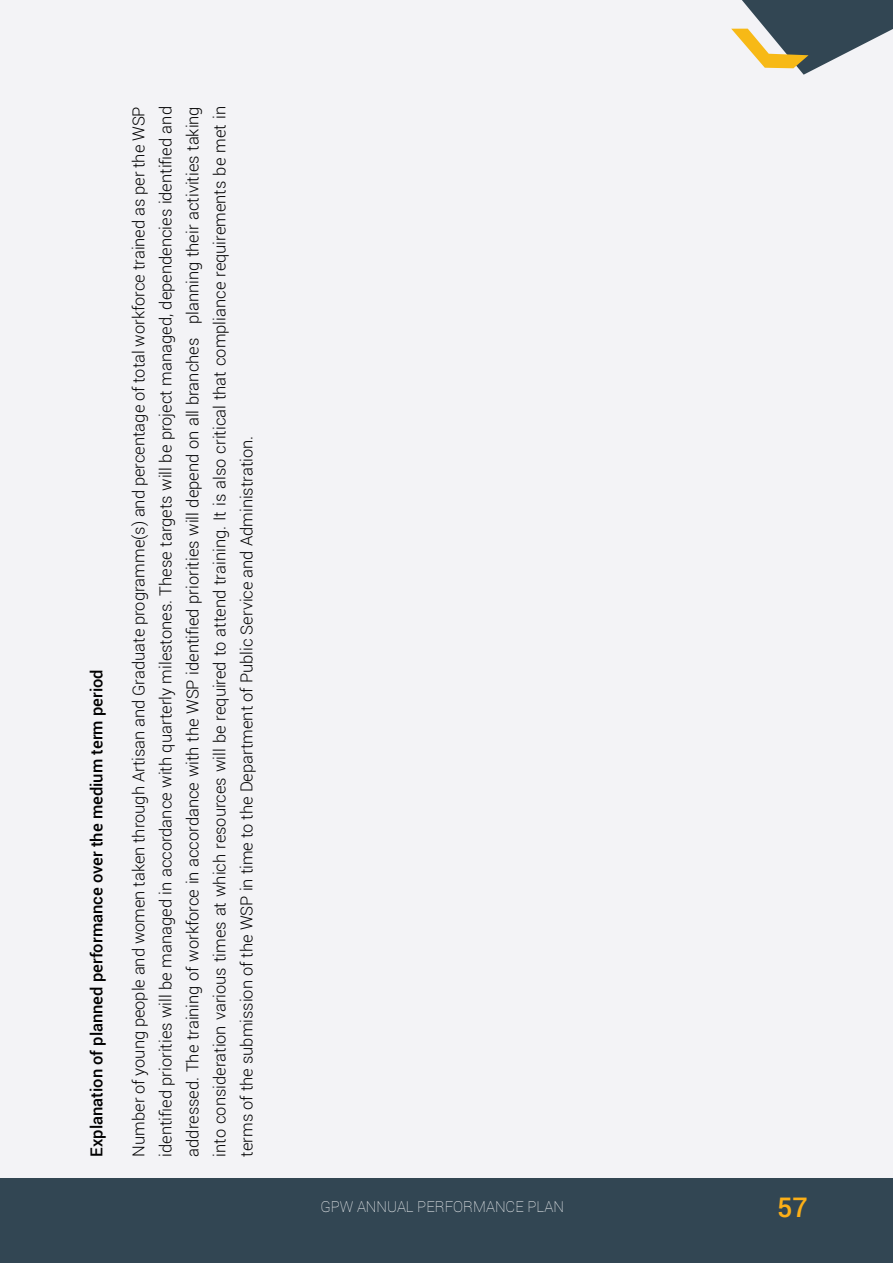
<style>
.page{position:relative;width:893px;height:1263px;background:#f3f3f6}
.page>*{position:absolute;margin:0;border:0;box-sizing:border-box;transform-origin:0 0}
.t1{font:500 27px "Roboto";color:#fcaf17}
.t2{font:300 16.5px/27px "Roboto";color:#000;text-align:justify}
.t3{font:500 16.5px "Roboto";color:#000}
.t4{font:100 15px "Roboto";color:#fff}
</style>
<div class="page">
<svg style="left:731px;top:0;width:162px;height:75px"></svg>
<div style="left:0;top:1178px;width:893px;height:85px;background:#324653"></div>
<p class="t3" style="left:85px;top:1157px;width:489px;rotate:-90deg">Explanation of planned performance over the medium term period</p>
<p class="t2" style="left:124px;top:1157px;width:1052px;rotate:-90deg">Number of young people and women taken through Artisan and Graduate programme(s) and percentage of total workforce trained as per the WSP identified priorities will be managed in accordance with quarterly milestones. These targets will be project managed, dependencies identified and addressed. The training of workforce in accordance with the WSP identified priorities will depend on all branches planning their activities taking into consideration various times at which resources will be required to attend training. It is also critical that compliance requirements be met in terms of the submission of the WSP in time to the Department of Public Service and Administration.</p>
<p class="t4" style="left:320px;top:1196px;width:245px">GPW ANNUAL PERFORMANCE PLAN</p>
<h1 class="t1" style="left:777px;top:1188px;width:32px">57</h1>
</div>
